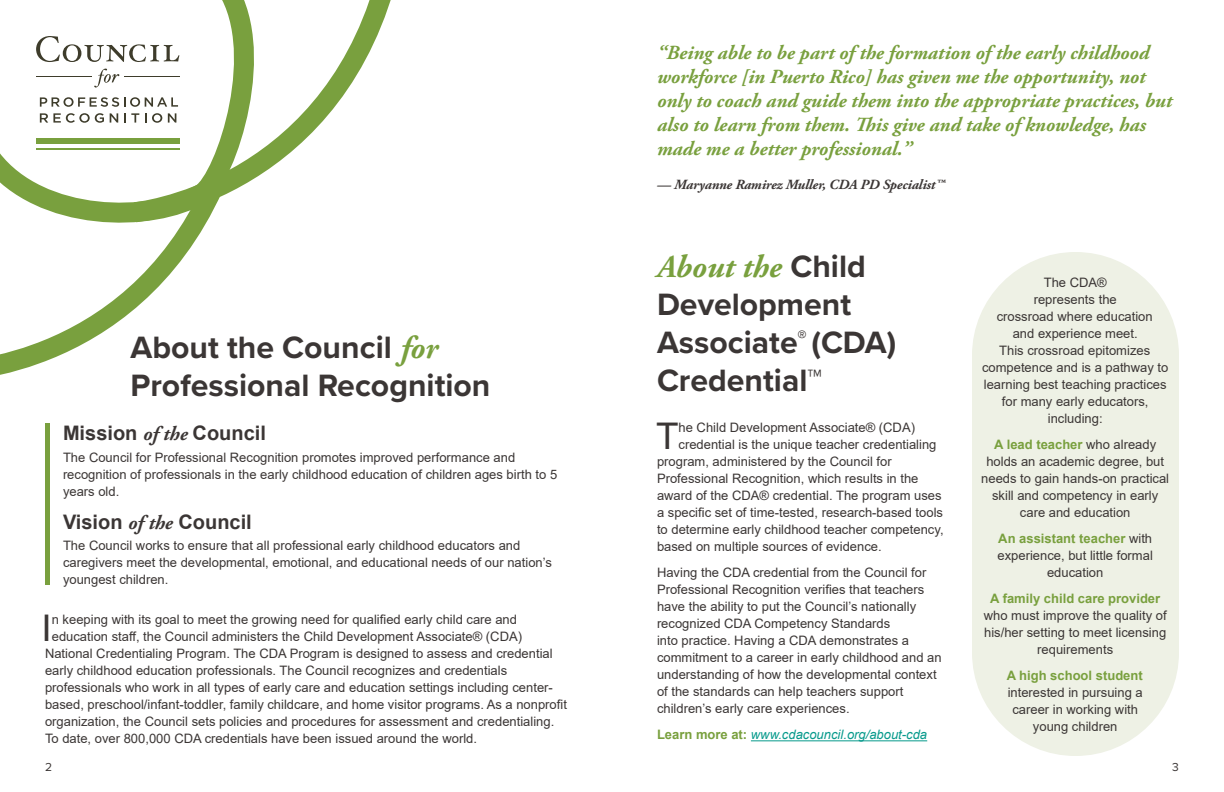
<style>
.page{position:relative;width:1224px;height:792px;background:#fff}
.page>*{position:absolute;margin:0;border:0;box-sizing:border-box;transform-origin:0 0}
.Body{font:36.7px "Arial";color:#3b3635}
.t1{font:700 32px/38px "Proxima Nova";color:#3b3635}
.t2{font:italic 700 20px/24px "Adobe Garamond Pro";color:#79a03e}
.t3{font:700 20px "Arial";color:#3b3635}
.t4{font:italic 700 14px "Adobe Garamond Pro";letter-spacing:-.01em;color:#3b3635}
.Body-2{font:13px/17px "Arial";color:#3b3635;text-align:center}
.Body-3{font:italic 13px "Arial";color:#079a8c}
.t5{font:12px "Proxima Nova";color:#3b3635}
.s1{font-family:"Adobe Garamond Pro";font-style:italic;color:#79a03e}
.s2{font-family:"Adobe Garamond Pro";font-style:italic}
.s3{font-weight:700;font-style:normal;color:#79a03e}
.s4{font-weight:700;color:#79a03e}
</style>
<div class="page">
<div style="left:972px;top:252px;width:207px;height:504px;background:#eef1e5;border-radius:104px"></div>
<svg style="left:118px;top:0;width:273px;height:183px"></svg>
<svg style="left:0;top:142px;width:247px;height:233px"></svg>
<hr style="left:751px;top:740px;width:176px;height:1px;background:#079a8c">
<svg style="left:36px;top:36px;width:143px;height:26px"></svg>
<svg style="left:94px;top:69px;width:25px;height:19px"></svg>
<svg style="left:40px;top:97px;width:138px;height:10px"></svg>
<svg style="left:40px;top:113px;width:64px;height:10px"></svg>
<svg style="left:110px;top:113px;width:8px;height:10px"></svg>
<svg style="left:124px;top:113px;width:15px;height:10px"></svg>
<svg style="left:152px;top:113px;width:10px;height:10px"></svg>
<svg style="left:168px;top:113px;width:8px;height:10px"></svg>
<div style="left:36px;top:138px;width:144px;height:6px;background:#79a03e"></div>
<hr style="left:36px;top:149px;width:144px;height:1px;background:#79a03e">
<hr style="left:124px;top:76px;width:56px;height:1px;background:#3e3c2b">
<hr style="left:36px;top:76px;width:56px;height:1px;background:#3e3c2b">
<div style="left:45px;top:423px;width:5px;height:162px;background:#79a03e"></div>
<p class="t1" style="left:130px;top:328px;width:361px">About the Council <span class="s1">for<br></span>Professional Recognition</p>
<p class="t3" style="left:63px;top:419px;width:204px">Mission <span class="s2">of the</span> Council</p>
<p class="Body-2" style="left:63px;top:449px;width:496px;text-align:left">The Council for Professional Recognition promotes improved performance and recognition of professionals in the early childhood education of children ages birth to 5 years old.</p>
<p class="t3" style="left:63px;top:508px;width:190px">Vision <span class="s2">of the</span> Council</p>
<p class="Body-2" style="left:63px;top:537px;width:491px;text-align:left">The Council works to ensure that all professional early childhood educators and caregivers meet the developmental, emotional, and educational needs of our nation’s youngest children.</p>
<p class="Body" style="left:42px;top:603px;width:12px">I</p>
<p class="Body-2" style="left:52px;top:611px;width:467px">n keeping with its goal to meet the growing need for qualified early child care and</p>
<p class="Body-2" style="left:52px;top:628px;width:472px">education staff, the Council administers the Child Development Associate® (CDA)</p>
<p class="Body-2" style="left:45px;top:645px;width:509px">National Credentialing Program. The CDA Program is designed to assess and credential</p>
<p class="Body-2" style="left:45px;top:662px;width:464px">early childhood education professionals. The Council recognizes and credentials</p>
<p class="Body-2" style="left:45px;top:679px;width:509px">professionals who work in all types of early care and education settings including center-</p>
<p class="Body-2" style="left:45px;top:696px;width:523px">based, preschool/infant-toddler, family childcare, and home visitor programs. As a nonprofit</p>
<p class="Body-2" style="left:45px;top:713px;width:511px">organization, the Council sets policies and procedures for assessment and credentialing.</p>
<p class="Body-2" style="left:45px;top:730px;width:434px">To date, over 800,000 CDA credentials have been issued around the world.</p>
<p class="t2" style="left:657px;top:42px;width:517px">“Being able to be part of the formation of the early childhood workforce [in Puerto Rico] has given me the opportunity, not only to coach and guide them into the appropriate practices, but also to learn from them. This give and take of knowledge, has made me a better professional.”</p>
<p class="t4" style="left:657px;top:177px;width:290px">— Maryanne Ramirez Muller, CDA PD Specialist™</p>
<p class="t1" style="left:657px;top:247px;width:241px"><span class="s1">About the</span> Child<br>Development<br>Associate<sup>®</sup> (CDA)<br>Credential™</p>
<p class="Body" style="left:656px;top:411px;width:24px">T</p>
<p class="Body-2" style="left:679px;top:419px;width:238px">he Child Development Associate® (CDA)</p>
<p class="Body-2" style="left:679px;top:436px;width:259px">credential is the unique teacher credentialing</p>
<p class="Body-2" style="left:657px;top:453px;width:236px">program, administered by the Council for</p>
<p class="Body-2" style="left:657px;top:470px;width:263px">Professional Recognition, which results in the</p>
<p class="Body-2" style="left:657px;top:487px;width:286px">award of the CDA® credential. The program uses</p>
<p class="Body-2" style="left:657px;top:504px;width:288px">a specific set of time-tested, research-based tools</p>
<p class="Body-2" style="left:657px;top:521px;width:288px">to determine early childhood teacher competency,</p>
<p class="Body-2" style="left:657px;top:538px;width:226px">based on multiple sources of evidence.</p>
<p class="Body-2" style="left:657px;top:564px;width:286px;text-align:left">Having the CDA credential from the Council for Professional Recognition verifies that teachers have the ability to put the Council’s nationally recognized CDA Competency Standards<br>into practice. Having a CDA demonstrates a commitment to a career in early childhood and an understanding of how the developmental context of the standards can help teachers support children’s early care experiences.</p>
<p class="Body-3" style="left:657px;top:726px;width:272px"><span class="s3">Learn more at:</span> www.cdacouncil.org/about-cda</p>
<p class="Body-2" style="left:982px;top:274px;width:188px">The CDA®<br>represents the<br>crossroad where education<br>and experience meet.<br>This crossroad epitomizes competence and is a pathway to learning best teaching practices for many early educators, including:</p>
<p class="Body-2" style="left:981px;top:436px;width:189px"><span class="s4">A lead teacher</span> who already holds an academic degree, but needs to gain hands-on practical skill and competency in early care and education</p>
<p class="Body-2" style="left:998px;top:530px;width:157px"><span class="s4">An assistant teacher</span> with experience, but little formal education</p>
<p class="Body-2" style="left:984px;top:590px;width:184px"><span class="s4">A family child care provider </span>who must improve the quality of his/her setting to meet licensing requirements</p>
<p class="Body-2" style="left:1007px;top:667px;width:138px"><span class="s4">A high school student </span>interested in pursuing a career in working with young children</p>
<p class="t5" style="left:45px;top:758px;width:9px">2</p>
<p class="t5" style="left:1172px;top:758px;width:8px">3</p>
</div>
